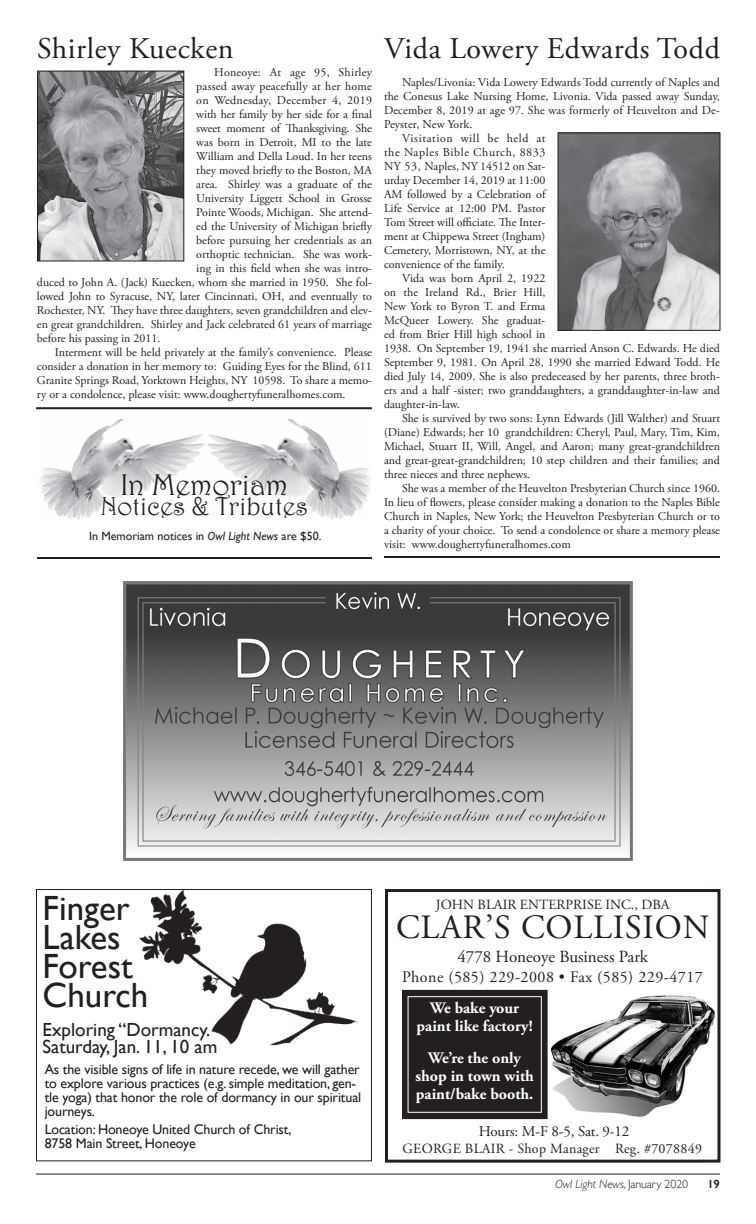
<style>
.page{position:relative;width:756px;height:1224px;background:#fff}
.page>*{position:absolute;margin:0;border:0;box-sizing:border-box;transform-origin:0 0}
.Paragraph_Style_1{font:35px "Gill Sans";color:#231f20}
.t1{font:34px "Adobe Garamond Pro";letter-spacing:.025em;color:#231f20}
.Body_indented{font:30px "Adobe Garamond Pro";letter-spacing:.02em;color:#231f20}
.t2{font:30px "Harrington";color:#231f20}
.t3{font:26px "Harrington";color:#231f20}
.Paragraph_Style_1-2{font:19px "Gill Sans";color:#231f20}
.t4{font:17px "Adobe Garamond Pro";color:#231f20}
.t5{font:700 16px/18px "Adobe Garamond Pro";color:#fff;text-align:center}
.t6{font:16px "Adobe Garamond Pro";letter-spacing:.03em;color:#231f20}
.t7{font:15px "Adobe Garamond Pro";letter-spacing:-.01em;color:#231f20}
.t8{font:14px/14px "Gill Sans";letter-spacing:-.01em;color:#231f20}
.t9{font:14px "Adobe Garamond Pro";letter-spacing:.01em;color:#231f20}
.Body_indented-2{font:12px/14px "Adobe Garamond Pro";color:#231f20;text-align:justify}
.Body_indented-3{font:12px "Adobe Garamond Pro";letter-spacing:.02em;color:#231f20}
.t10{font:12px "Gill Sans";color:#231f20}
.t11{font:italic 300 12px "Gill Sans";letter-spacing:-.01em;color:#231f20}
.t12{font:600 12px "Gill Sans";color:#231f20}
.s1{font-style:italic}
.s2{font-style:normal}
</style>
<div class="page">
<hr style="left:36px;top:1174px;width:684px;height:1px;background:#231f20">
<img style="left:123px;top:582px;width:510px;height:278px">
<hr style="left:37px;top:557px;width:335px;height:2px;background:#231f20">
<img style="left:208px;top:419px;width:162px;height:100px">
<img style="left:40px;top:419px;width:165px;height:101px">
<hr style="left:36px;top:407px;width:336px;height:2px;background:#231f20">
<img style="left:560px;top:134px;width:158px;height:195px">
<div style="left:558px;top:132px;width:162px;height:199px;border:1px solid #231f20"></div>
<img style="left:39px;top:73px;width:143px;height:186px">
<div style="left:37px;top:71px;width:147px;height:190px;border:1px solid #231f20"></div>
<hr style="left:384px;top:556px;width:336px;height:2px;background:#231f20">
<img style="left:550px;top:995px;width:165px;height:122px">
<div style="left:385px;top:889px;width:335px;height:274px;border:3px solid #231f20"></div>
<div style="left:402px;top:990px;width:145px;height:129px;background:#231f20"></div>
<div style="left:402px;top:990px;width:146px;height:129px;border:1px solid #231f20"></div>
<div style="left:408px;top:996px;width:134px;height:117px;border:1px solid #fff"></div>
<img style="left:140px;top:891px;width:217px;height:155px">
<div style="left:36px;top:889px;width:336px;height:272px;border:1px solid #231f20"></div>
<p class="Body_indented" style="left:37px;top:30px;width:198px">Shirley Kuecken</p>
<p class="Body_indented-3" style="left:214px;top:65px;width:159px">Honeoye: At age 95, Shirley</p>
<p class="Body_indented-3" style="left:196px;top:79px;width:177px">passed away peacefully at her home</p>
<p class="Body_indented-3" style="left:196px;top:93px;width:177px">on Wednesday, December 4, 2019</p>
<p class="Body_indented-2" style="left:196px;top:108px;width:177px">with her family by her side for a final</p>
<p class="Body_indented-2" style="left:196px;top:122px;width:177px">sweet moment of Thanksgiving. She</p>
<p class="Body_indented-2" style="left:196px;top:136px;width:177px">was born in Detroit, MI to the late</p>
<p class="Body_indented-2" style="left:196px;top:150px;width:177px">William and Della Loud. In her teens</p>
<p class="Body_indented-2" style="left:196px;top:164px;width:177px">they moved briefly to the Boston, MA</p>
<p class="Body_indented-2" style="left:196px;top:178px;width:177px">area. Shirley was a graduate of the</p>
<p class="Body_indented-2" style="left:196px;top:192px;width:177px">University Liggett School in Grosse</p>
<p class="Body_indented-2" style="left:196px;top:206px;width:177px">Pointe Woods, Michigan. She attend-</p>
<p class="Body_indented-2" style="left:196px;top:220px;width:177px">ed the University of Michigan briefly</p>
<p class="Body_indented-2" style="left:196px;top:234px;width:177px">before pursuing her credentials as an</p>
<p class="Body_indented-2" style="left:196px;top:248px;width:177px">orthoptic technician. She was work-</p>
<p class="Body_indented-2" style="left:196px;top:262px;width:177px">ing in this field when she was intro-</p>
<p class="Body_indented-2" style="left:37px;top:276px;width:337px">duced to John A. (Jack) Kuecken, whom she married in 1950. She fol-</p>
<p class="Body_indented-2" style="left:37px;top:290px;width:337px">lowed John to Syracuse, NY, later Cincinnati, OH, and eventually to</p>
<p class="Body_indented-2" style="left:37px;top:304px;width:337px">Rochester, NY. They have three daughters, seven grandchildren and elev-</p>
<p class="Body_indented-2" style="left:37px;top:318px;width:336px">en great grandchildren. Shirley and Jack celebrated 61 years of marriage</p>
<p class="Body_indented-2" style="left:37px;top:332px;width:125px">before his passing in 2011.</p>
<p class="Body_indented-2" style="left:37px;top:346px;width:337px;text-indent:18px">Interment will be held privately at the family’s convenience. Please consider a donation in her memory to: Guiding Eyes for the Blind, 611<br>Granite Springs Road, Yorktown Heights, NY 10598. To share a memo&shy;ry or a condolence, please visit: www.doughertyfuneralhomes.com.</p>
<p class="t2" style="left:120px;top:466px;width:169px">In Memoriam</p>
<p class="t3" style="left:100px;top:491px;width:209px">Notices &amp; Tributes</p>
<p class="t10" style="left:89px;top:528px;width:234px">In Memoriam notices in <span class="s1">Owl Light News</span> are $50.</p>
<p class="Body_indented" style="left:384px;top:30px;width:337px">Vida Lowery Edwards Todd</p>
<p class="Body_indented-2" style="left:384px;top:75px;width:338px;text-indent:18px">Naples/Livonia: Vida Lowery Edwards Todd currently of Naples and the Conesus Lake Nursing Home, Livonia. Vida passed away Sunday, December 8, 2019 at age 97. She was formerly of Heuvelton and De-Peyster, New York.</p>
<p class="Body_indented-2" style="left:384px;top:131px;width:163px;text-indent:18px">Visitation will be held at the Naples Bible Church, 8833<br>NY 53, Naples, NY 14512 on Sat&shy;urday December 14, 2019 at 11:00<br>AM followed by a Celebration of Life Service at 12:00 PM. Pastor Tom Street will officiate. The Inter&shy;ment at Chippewa Street (Ingham)<br>Cemetery, Morristown, NY, at the convenience of the family.</p>
<p class="Body_indented-2" style="left:384px;top:271px;width:338px;text-align:left;text-indent:18px">Vida was born April 2, 1922<br>on the Ireland Rd., Brier Hill,<br>New York to Byron T. and Erma<br>McQueer Lowery. She graduat-<br>ed from Brier Hill high school in<br>1938. On September 19, 1941 she married Anson C. Edwards. He died September 9, 1981. On April 28, 1990 she married Edward Todd. He died July 14, 2009. She is also predeceased by her parents, three broth&shy;ers and a half -sister; two granddaughters, a granddaughter-in-law and daughter-in-law.</p>
<p class="Body_indented-2" style="left:384px;top:411px;width:338px;text-indent:18px">She is survived by two sons: Lynn Edwards (Jill Walther) and Stuart (Diane) Edwards; her 10 grandchildren: Cheryl, Paul, Mary, Tim, Kim, Michael, Stuart II, Will, Angel, and Aaron; many great-grandchildren and great-great-grandchildren; 10 step children and their families; and three nieces and three nephews.</p>
<p class="Body_indented-2" style="left:384px;top:481px;width:338px;text-indent:18px">She was a member of the Heuvelton Presbyterian Church since 1960.<br>In lieu of flowers, please consider making a donation to the Naples Bible Church in Naples, New York; the Heuvelton Presbyterian Church or to a charity of your choice. To send a condolence or share a memory please visit: www.doughertyfuneralhomes.com</p>
<p class="Paragraph_Style_1" style="left:43px;top:887px;width:89px">Finger</p>
<p class="Paragraph_Style_1" style="left:43px;top:916px;width:80px">Lakes</p>
<p class="Paragraph_Style_1" style="left:43px;top:945px;width:92px">Forest</p>
<p class="Paragraph_Style_1" style="left:43px;top:974px;width:107px">Church</p>
<p class="Paragraph_Style_1-2" style="left:43px;top:1018px;width:169px">Exploring “Dormancy.</p>
<p class="Paragraph_Style_1-2" style="left:43px;top:1035px;width:176px">Saturday, Jan. 11, 10 am</p>
<p class="t8" style="left:45px;top:1062px;width:318px">As the visible signs of life in nature recede, we will gather to explore various practices (e.g. simple meditation, gen&shy;tle yoga) that honor the role of dormancy in our spiritual journeys.</p>
<p class="t8" style="left:45px;top:1122px;width:248px">Location: Honeoye United Church of Christ,<br>8758 Main Street, Honeoye</p>
<p class="t9" style="left:436px;top:896px;width:235px">JOHN BLAIR ENTERPRISE INC., DBA</p>
<p class="t1" style="left:396px;top:907px;width:315px">CLAR’S COLLISION</p>
<p class="t4" style="left:457px;top:947px;width:192px">4778 Honeoye Business Park</p>
<p class="t6" style="left:402px;top:967px;width:302px">Phone (585) 229-2008 • Fax (585) 229-4717</p>
<h3 class="t5" style="left:417px;top:999px;width:118px">We bake your paint like factory!</h3>
<h3 class="t5" style="left:415px;top:1049px;width:120px">We’re the only shop in town with paint/bake booth.</h3>
<p class="t7" style="left:479px;top:1122px;width:152px">Hours: M-F 8-5, Sat. 9-12</p>
<p class="t9" style="left:403px;top:1140px;width:301px">GEORGE BLAIR - Shop Manager Reg. #7078849</p>
<p class="t11" style="left:555px;top:1177px;width:135px">Owl Light News<span class="s2">, January 2020</span></p>
<p class="t12" style="left:707px;top:1177px;width:14px">19</p>
</div>
